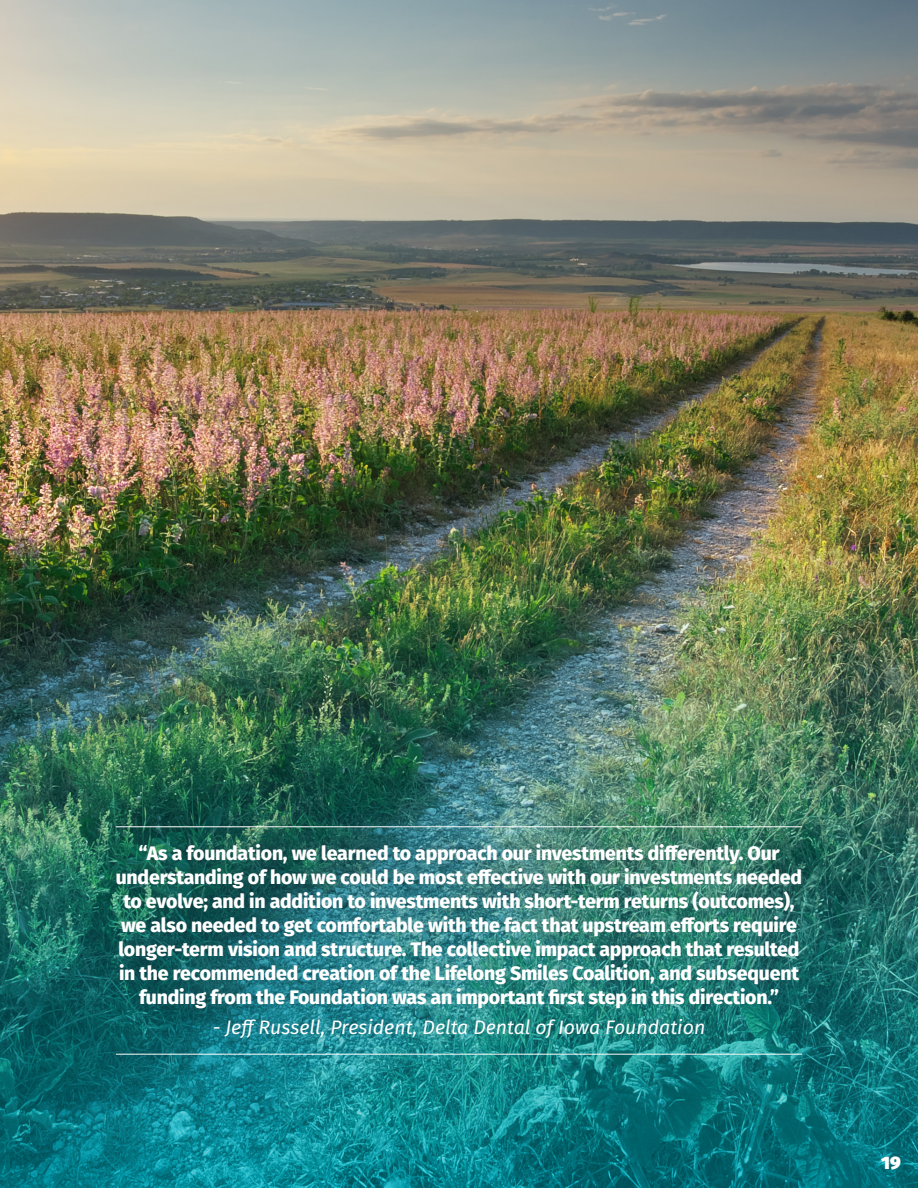
<style>
.page{position:relative;width:918px;height:1188px;background:#fff}
.page>*{position:absolute;margin:0;border:0;box-sizing:border-box;transform-origin:0 0}
.Callout{font:800 19.5px/24px "Fira Sans";letter-spacing:-.01em;color:#fff;text-align:center}
.Callout-2{font:italic 19.5px "Fira Sans";color:#fff}
.t1{font:900 18px "Fira Sans";color:#fff}
</style>
<div class="page">
<img style="left:0;top:0;width:918px;height:517px">
<img style="left:0;top:517px;width:918px;height:671px">
<div style="left:102px;top:811px;width:714px;height:259px;background:#334451;opacity:.5"></div>
<hr style="left:116px;top:826px;width:686px;height:1px;background:#fff">
<hr style="left:116px;top:1054px;width:686px;height:1px;background:#fff">
<p class="Callout" style="left:116px;top:839px;width:688px">“As a foundation, we learned to approach our investments differently. Our understanding of how we could be most effective with our investments needed to evolve; and in addition to investments with short-term returns (outcomes), we also needed to get comfortable with the fact that upstream efforts require longer-term vision and structure. The collective impact approach that resulted in the recommended creation of the Lifelong Smiles Coalition, and subsequent funding from the Foundation was an important first step in this direction.”</p>
<p class="Callout-2" style="left:213px;top:1012px;width:494px">- Jeff Russell, President, Delta Dental of Iowa Foundation</p>
<p class="t1" style="left:881px;top:1147px;width:21px">19</p>
</div>
